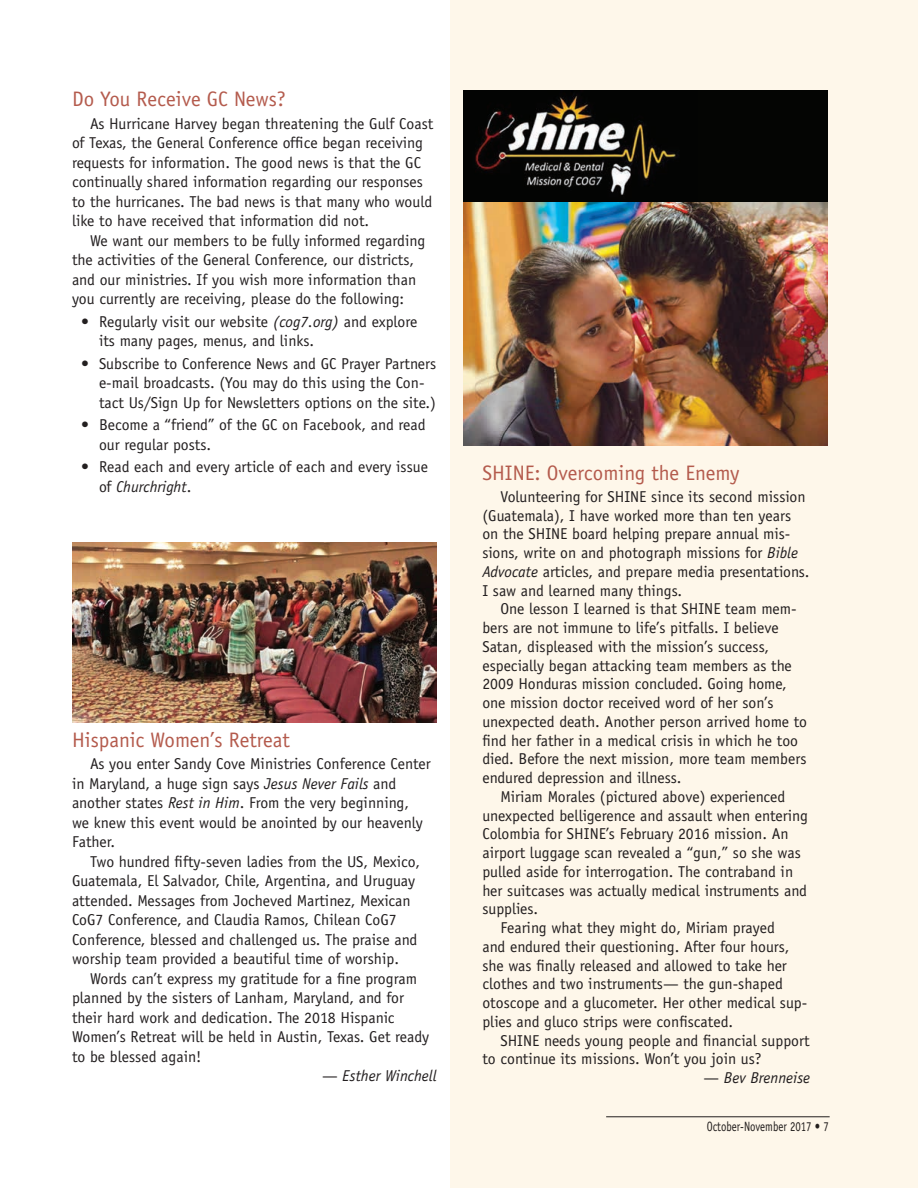
<style>
.page{position:relative;width:918px;height:1188px;background:#fff}
.page>*{position:absolute;margin:0;border:0;box-sizing:border-box;transform-origin:0 0}
.News_Title{font:21px "Officina Sans";color:#b45b4d}
.News{font:15.75px/19.5px "Officina Sans";color:#231f20}
.News-2{font:italic 15.75px "Officina Sans";color:#231f20}
.t1{font:13.5px "Officina Sans";color:#231f20;scale:.8 1}
.s1{font-style:italic}
.s2{font-style:normal}
</style>
<div class="page">
<div style="left:451px;top:0;width:467px;height:1188px;background:#fef7ea"></div>
<div style="left:464px;top:91px;width:364px;height:113px;background:#040503"></div>
<img style="left:475px;top:94px;width:204px;height:101px">
<img style="left:464px;top:202px;width:364px;height:243px">
<img style="left:72px;top:542px;width:364px;height:180px">
<p class="News_Title" style="left:72px;top:87px;width:215px">Do You Receive GC News?</p>
<p class="News" style="left:72px;top:114px;width:363px;text-indent:18px">As Hurricane Harvey began threatening the Gulf Coast of Texas, the General Conference office began receiving requests for information. The good news is that the GC continually shared information regarding our responses to the hurricanes. The bad news is that many who would like to have received that information did not.</p>
<p class="News" style="left:72px;top:231px;width:355px;text-indent:18px">We want our members to be fully informed regarding the activities of the General Conference, our districts, and our ministries. If you wish more information than you currently are receiving, please do the following:</p>
<p class="News" style="left:99px;top:312px;width:320px;text-indent:-18px">• Regularly visit our website <span class="s1">(cog7.org)</span> and explore its many pages, menus, and links.</p>
<p class="News" style="left:99px;top:354px;width:339px;text-indent:-18px">• Subscribe to Conference News and GC Prayer Partners e-mail broadcasts. (You may do this using the Con&shy;tact Us/Sign Up for Newsletters options on the site.)</p>
<p class="News" style="left:99px;top:415px;width:328px;text-indent:-18px">• Become a “friend” of the GC on Facebook, and read our regular posts.</p>
<p class="News" style="left:99px;top:457px;width:331px;text-indent:-18px">• Read each and every article of each and every issue of <span class="s1">Churchright</span>.</p>
<p class="News_Title" style="left:72px;top:727px;width:219px">Hispanic Women’s Retreat</p>
<p class="News" style="left:72px;top:754px;width:360px;text-indent:18px">As you enter Sandy Cove Ministries Conference Center in Maryland, a huge sign says <span class="s1">Jesus Never Fails</span> and another states <span class="s1">Rest in Him</span>. From the very beginning,<br>we knew this event would be anointed by our heavenly Father.</p>
<p class="News" style="left:72px;top:852px;width:350px;text-indent:18px">Two hundred fifty-seven ladies from the US, Mexico, Guatemala, El Salvador, Chile, Argentina, and Uruguay attended. Messages from Jocheved Martinez, Mexican CoG7 Conference, and Claudia Ramos, Chilean CoG7<br>Conference, blessed and challenged us. The praise and worship team provided a beautiful time of worship.</p>
<p class="News" style="left:72px;top:969px;width:359px;text-indent:18px">Words can’t express my gratitude for a fine program planned by the sisters of Lanham, Maryland, and for their hard work and dedication. The 2018 Hispanic Women’s Retreat will be held in Austin, Texas. Get ready to be blessed again!</p>
<p class="News-2" style="left:322px;top:1067px;width:116px"><span class="s2">—</span> Esther Winchell</p>
<p class="News_Title" style="left:482px;top:461px;width:259px">SHINE: Overcoming the Enemy</p>
<p class="News" style="left:482px;top:487px;width:329px;line-height:18.8px;text-indent:18px">Volunteering for SHINE since its second mission (Guatemala), I have worked more than ten years on the SHINE board helping prepare annual mis&shy;sions, write on and photograph missions for <span class="s1">Bible Advocate</span> articles, and prepare media presentations.<br>I saw and learned many things.</p>
<p class="News" style="left:482px;top:600px;width:326px;line-height:18.8px;text-indent:18px">One lesson I learned is that SHINE team mem&shy;bers are not immune to life’s pitfalls. I believe Satan, displeased with the mission’s success, especially began attacking team members as the 2009 Honduras mission concluded. Going home, one mission doctor received word of her son’s unexpected death. Another person arrived home to find her father in a medical crisis in which he too died. Before the next mission, more team members endured depression and illness.</p>
<p class="News" style="left:482px;top:787px;width:327px;line-height:18.8px;text-indent:18px">Miriam Morales (pictured above) experienced unexpected belligerence and assault when entering Colombia for SHINE’s February 2016 mission. An airport luggage scan revealed a “gun,” so she was pulled aside for interrogation. The contraband in her suitcases was actually medical instruments and supplies.</p>
<p class="News" style="left:482px;top:918px;width:327px;line-height:18.8px;text-indent:18px">Fearing what they might do, Miriam prayed<br>and endured their questioning. After four hours, she was finally released and allowed to take her clothes and two instruments— the gun-shaped otoscope and a glucometer. Her other medical sup&shy;plies and gluco strips were confiscated.</p>
<p class="News" style="left:482px;top:1031px;width:329px;line-height:18.8px;text-indent:18px">SHINE needs young people and financial support to continue its missions. Won’t you join us?</p>
<p class="News-2" style="left:703px;top:1069px;width:108px"><span class="s2">—</span> Bev Brenneise</p>
<p class="t1" style="left:707px;top:1119px;width:154px">October-November 2017 • 7</p>
</div>
